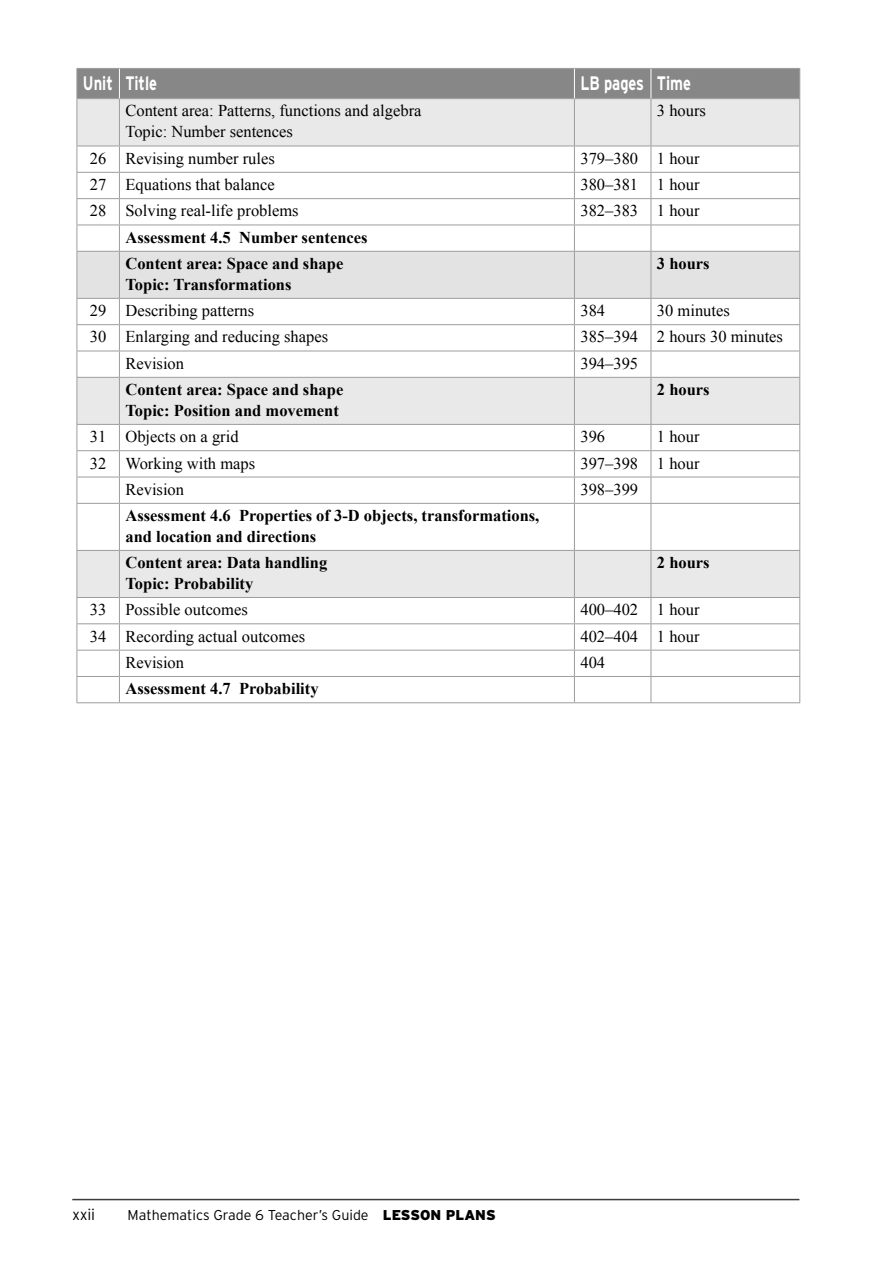
<style>
.page{position:relative;width:893px;height:1263px;background:#fff}
.page>*{position:absolute;margin:0;border:0;box-sizing:border-box;transform-origin:0 0}
.t1{font:700 19.5px "Interstate";color:#fff;scale:.75 1}
.t2{font:16.5px/21px "Times New Roman";color:#000}
.t3{font:700 16.5px/21px "Times New Roman";color:#000}
.t4{font:300 15.75px "Interstate";color:#000}
.t5{font:300 14.25px "Interstate";color:#000}
.t6{font:900 14.25px "Interstate";color:#000}
.s1{font-weight:900}
</style>
<div class="page">
<hr style="left:72px;top:1199px;width:727px;height:1px;background:#3c3c3b">
<div style="left:78px;top:99px;width:721px;height:47px;background:#e9e9e9"></div>
<svg style="left:78px;top:378px;width:721px;height:245px"></svg>
<hr style="left:77px;top:99px;width:1px;height:47px;background:#9d9d9c">
<hr style="left:119px;top:99px;width:1px;height:47px;background:#9d9d9c">
<hr style="left:574px;top:99px;width:1px;height:47px;background:#9d9d9c">
<hr style="left:651px;top:99px;width:1px;height:47px;background:#9d9d9c">
<hr style="left:799px;top:99px;width:1px;height:47px;background:#9d9d9c">
<svg style="left:77px;top:146px;width:723px;height:231px"></svg>
<hr style="left:77px;top:377px;width:42px;height:1px;background:#9d9d9c">
<hr style="left:77px;top:378px;width:1px;height:46px;background:#9d9d9c">
<hr style="left:119px;top:377px;width:455px;height:1px;background:#9d9d9c">
<hr style="left:119px;top:378px;width:1px;height:46px;background:#9d9d9c">
<hr style="left:574px;top:377px;width:77px;height:1px;background:#9d9d9c">
<hr style="left:574px;top:378px;width:1px;height:46px;background:#9d9d9c">
<hr style="left:651px;top:377px;width:149px;height:1px;background:#9d9d9c">
<hr style="left:651px;top:378px;width:1px;height:46px;background:#9d9d9c">
<hr style="left:799px;top:378px;width:1px;height:46px;background:#9d9d9c">
<hr style="left:77px;top:424px;width:42px;height:1px;background:#9d9d9c">
<hr style="left:119px;top:424px;width:455px;height:1px;background:#9d9d9c">
<hr style="left:574px;top:424px;width:77px;height:1px;background:#9d9d9c">
<hr style="left:651px;top:424px;width:149px;height:1px;background:#9d9d9c">
<hr style="left:77px;top:450px;width:42px;height:1px;background:#9d9d9c">
<hr style="left:119px;top:450px;width:455px;height:1px;background:#9d9d9c">
<hr style="left:574px;top:450px;width:77px;height:1px;background:#9d9d9c">
<hr style="left:651px;top:450px;width:149px;height:1px;background:#9d9d9c">
<hr style="left:77px;top:477px;width:42px;height:1px;background:#9d9d9c">
<svg style="left:77px;top:425px;width:1px;height:78px"></svg>
<hr style="left:119px;top:477px;width:455px;height:1px;background:#9d9d9c">
<svg style="left:119px;top:425px;width:1px;height:78px"></svg>
<hr style="left:574px;top:477px;width:77px;height:1px;background:#9d9d9c">
<svg style="left:574px;top:425px;width:1px;height:78px"></svg>
<hr style="left:651px;top:477px;width:149px;height:1px;background:#9d9d9c">
<svg style="left:651px;top:425px;width:1px;height:78px"></svg>
<svg style="left:799px;top:425px;width:1px;height:78px"></svg>
<hr style="left:77px;top:503px;width:42px;height:1px;background:#9d9d9c">
<hr style="left:77px;top:504px;width:1px;height:46px;background:#9d9d9c">
<hr style="left:119px;top:503px;width:455px;height:1px;background:#9d9d9c">
<hr style="left:119px;top:504px;width:1px;height:46px;background:#9d9d9c">
<hr style="left:574px;top:503px;width:77px;height:1px;background:#9d9d9c">
<hr style="left:574px;top:504px;width:1px;height:46px;background:#9d9d9c">
<hr style="left:651px;top:503px;width:149px;height:1px;background:#9d9d9c">
<hr style="left:651px;top:504px;width:1px;height:46px;background:#9d9d9c">
<hr style="left:799px;top:504px;width:1px;height:46px;background:#9d9d9c">
<hr style="left:77px;top:550px;width:42px;height:1px;background:#9d9d9c">
<hr style="left:77px;top:551px;width:1px;height:46px;background:#9d9d9c">
<hr style="left:119px;top:550px;width:455px;height:1px;background:#9d9d9c">
<hr style="left:119px;top:551px;width:1px;height:46px;background:#9d9d9c">
<hr style="left:574px;top:550px;width:77px;height:1px;background:#9d9d9c">
<hr style="left:574px;top:551px;width:1px;height:46px;background:#9d9d9c">
<hr style="left:651px;top:550px;width:149px;height:1px;background:#9d9d9c">
<hr style="left:651px;top:551px;width:1px;height:46px;background:#9d9d9c">
<hr style="left:799px;top:551px;width:1px;height:46px;background:#9d9d9c">
<hr style="left:77px;top:597px;width:42px;height:1px;background:#9d9d9c">
<hr style="left:119px;top:597px;width:455px;height:1px;background:#9d9d9c">
<hr style="left:574px;top:597px;width:77px;height:1px;background:#9d9d9c">
<hr style="left:651px;top:597px;width:149px;height:1px;background:#9d9d9c">
<hr style="left:77px;top:623px;width:42px;height:1px;background:#9d9d9c">
<hr style="left:119px;top:623px;width:455px;height:1px;background:#9d9d9c">
<hr style="left:574px;top:623px;width:77px;height:1px;background:#9d9d9c">
<hr style="left:651px;top:623px;width:149px;height:1px;background:#9d9d9c">
<hr style="left:77px;top:650px;width:42px;height:1px;background:#9d9d9c">
<hr style="left:119px;top:650px;width:455px;height:1px;background:#9d9d9c">
<hr style="left:574px;top:650px;width:77px;height:1px;background:#9d9d9c">
<hr style="left:651px;top:650px;width:149px;height:1px;background:#9d9d9c">
<hr style="left:77px;top:676px;width:42px;height:1px;background:#9d9d9c">
<svg style="left:77px;top:598px;width:1px;height:104px"></svg>
<hr style="left:119px;top:676px;width:455px;height:1px;background:#9d9d9c">
<svg style="left:119px;top:598px;width:1px;height:104px"></svg>
<hr style="left:574px;top:676px;width:77px;height:1px;background:#9d9d9c">
<svg style="left:574px;top:598px;width:1px;height:104px"></svg>
<hr style="left:651px;top:676px;width:149px;height:1px;background:#9d9d9c">
<svg style="left:651px;top:598px;width:1px;height:104px"></svg>
<svg style="left:799px;top:598px;width:1px;height:104px"></svg>
<hr style="left:77px;top:702px;width:42px;height:1px;background:#9d9d9c">
<hr style="left:119px;top:702px;width:455px;height:1px;background:#9d9d9c">
<hr style="left:574px;top:702px;width:77px;height:1px;background:#9d9d9c">
<hr style="left:651px;top:702px;width:149px;height:1px;background:#9d9d9c">
<svg style="left:77px;top:68px;width:723px;height:31px;background:#898989"></svg>
<p class="t1" style="left:83px;top:72px;width:100px">Unit Title</p>
<p class="t1" style="left:580px;top:72px;width:149px">LB pages Time</p>
<p class="t2" style="left:125px;top:100px;width:298px">Content area: Patterns, functions and algebra<br>Topic: Number sentences</p>
<p class="t2" style="left:657px;top:100px;width:51px">3 hours</p>
<p class="t2" style="left:90px;top:148px;width:186px">26 Revising number rules</p>
<p class="t2" style="left:580px;top:148px;width:121px">379–380 1 hour</p>
<p class="t2" style="left:90px;top:174px;width:186px">27 Equations that balance</p>
<p class="t2" style="left:580px;top:174px;width:121px">380–381 1 hour</p>
<p class="t2" style="left:90px;top:200px;width:210px">28 Solving real-life problems</p>
<p class="t2" style="left:580px;top:200px;width:121px">382–383 1 hour</p>
<p class="t3" style="left:125px;top:223px;width:244px;line-height:26.2px">Assessment 4.5 Number sentences<br>Content area: Space and shape</p>
<p class="t3" style="left:125px;top:273px;width:168px">Topic: Transformations</p>
<p class="t3" style="left:657px;top:252px;width:54px">3 hours</p>
<p class="t2" style="left:90px;top:300px;width:166px">29 Describing patterns</p>
<p class="t2" style="left:580px;top:300px;width:26px">384</p>
<p class="t2" style="left:657px;top:300px;width:74px">30 minutes</p>
<p class="t2" style="left:90px;top:326px;width:240px">30 Enlarging and reducing shapes</p>
<p class="t2" style="left:580px;top:326px;width:204px">385–394 2 hours 30 minutes</p>
<p class="t2" style="left:125px;top:352px;width:60px">Revision</p>
<p class="t2" style="left:580px;top:352px;width:59px">394–395</p>
<p class="t3" style="left:125px;top:378px;width:219px">Content area: Space and shape<br>Topic: Position and movement</p>
<p class="t3" style="left:657px;top:378px;width:54px">2 hours</p>
<p class="t2" style="left:90px;top:426px;width:150px">31 Objects on a grid</p>
<p class="t2" style="left:580px;top:426px;width:26px">396</p>
<p class="t2" style="left:657px;top:426px;width:44px">1 hour</p>
<p class="t2" style="left:90px;top:452px;width:167px">32 Working with maps</p>
<p class="t2" style="left:580px;top:452px;width:121px">397–398 1 hour</p>
<p class="t2" style="left:125px;top:478px;width:60px">Revision</p>
<p class="t2" style="left:580px;top:478px;width:59px">398–399</p>
<p class="t3" style="left:125px;top:504px;width:415px">Assessment 4.6 Properties of 3-D objects, transformations, and location and directions</p>
<p class="t3" style="left:125px;top:551px;width:203px">Content area: Data handling<br>Topic: Probability</p>
<p class="t3" style="left:657px;top:551px;width:54px">2 hours</p>
<p class="t2" style="left:90px;top:599px;width:159px">33 Possible outcomes</p>
<p class="t2" style="left:580px;top:599px;width:121px">400–402 1 hour</p>
<p class="t2" style="left:90px;top:625px;width:217px">34 Recording actual outcomes</p>
<p class="t2" style="left:580px;top:625px;width:121px">402–404 1 hour</p>
<p class="t2" style="left:125px;top:652px;width:60px">Revision</p>
<p class="t2" style="left:580px;top:652px;width:26px">404</p>
<p class="t3" style="left:125px;top:677px;width:195px">Assessment 4.7 Probability</p>
<p class="t4" style="left:72px;top:1206px;width:24px">xxii</p>
<p class="t5" style="left:128px;top:1207px;width:339px">Mathematics Grade 6 Teacher’s Guide <span class="s1">LESSON PLAN</span></p>
<p class="t6" style="left:486px;top:1207px;width:11px">S</p>
</div>
